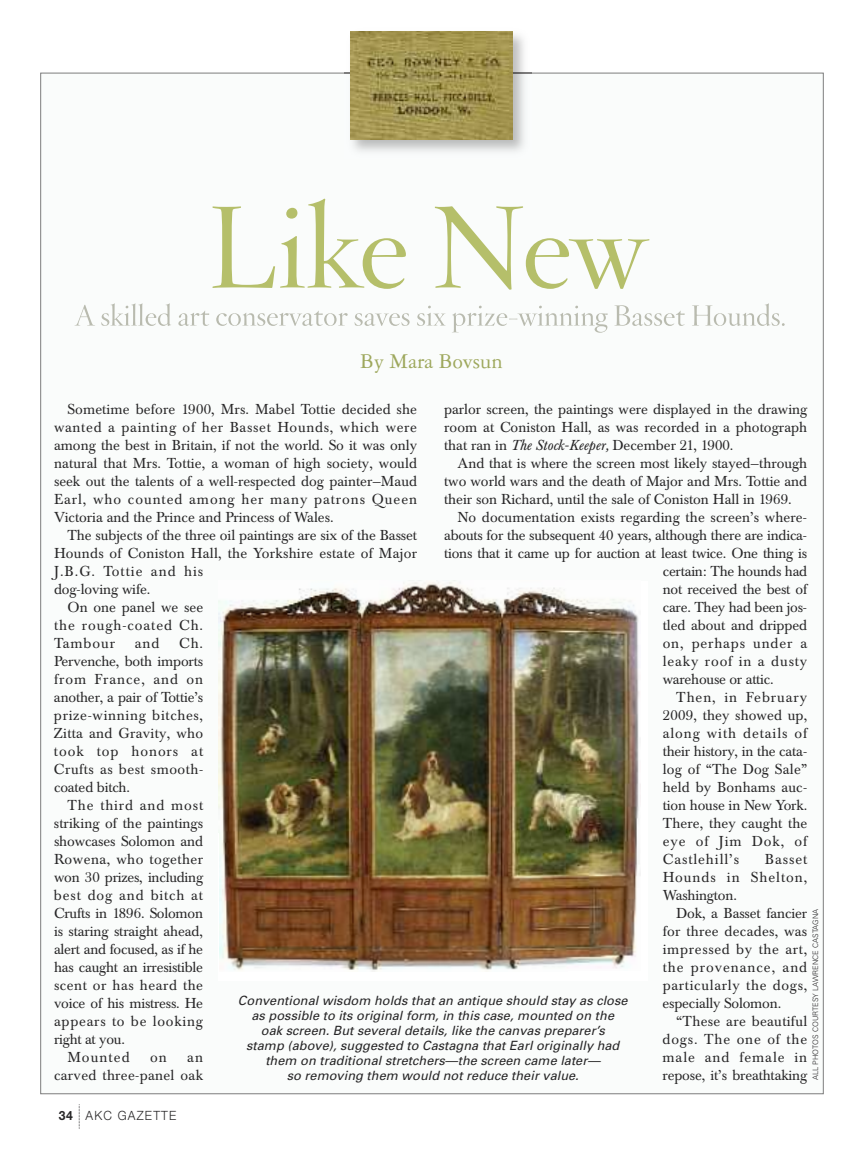
<style>
.page{position:relative;width:864px;height:1161px;background:#fff}
.page>*{position:absolute;margin:0;border:0;box-sizing:border-box;transform-origin:0 0}
.t1{font:22.5px "Garamond Three";color:#9ea85d}
.t2{font:14.25px/18px "Baskerville BE";color:#272627;text-align:justify}
.t3{font:14.25px "Baskerville BE";letter-spacing:.065em;color:#272627}
.t4{font:14.25px/18px "Baskerville BE";letter-spacing:.02em;color:#272627;text-align:right}
.t5{font:14.25px "Baskerville BE";letter-spacing:.06em;color:#272627}
.t6{font:14.25px "Baskerville BE";letter-spacing:.035em;color:#272627}
.t7{font:14.25px "Baskerville BE";letter-spacing:.07em;color:#272627}
.t8{font:14.25px "Baskerville BE";letter-spacing:.055em;color:#272627}
.t9{font:14.25px "Baskerville BE";letter-spacing:.075em;color:#272627}
.t10{font:italic 12.75px/15px "Univers";letter-spacing:.005em;color:#272627;text-align:center}
.t11{font:300 12.75px "Helvetica Neue";letter-spacing:.1em;color:#272627;scale:.95 1}
.t12{font:300 7.5px "Univers";color:#272627}
.s1{font-style:italic}
.s2{font-weight:700}
</style>
<div class="page">
<div style="left:41px;top:73px;width:782px;height:1021px;background:#fafcfb"></div>
<svg style="left:79px;top:1104px;width:1px;height:25px"></svg>
<svg style="left:74px;top:303px;width:711px;height:30px"></svg>
<svg style="left:212px;top:198px;width:438px;height:92px"></svg>
<img style="left:344px;top:31px;width:188px;height:121px">
<img style="left:344px;top:73px;width:188px;height:1px">
<img style="left:351px;top:32px;width:162px;height:108px">
<div style="left:218px;top:581px;width:430px;height:400px;background:#fff"></div>
<img style="left:219px;top:581px;width:422px;height:391px">
<h1 class="t1" style="left:360px;top:354px;width:144px">By Mara Bovsun</h1>
<p class="t2" style="left:54px;top:402px;width:365px;text-indent:13px">Sometime before 1900, Mrs. Mabel Tottie decided she wanted a painting of her Basset Hounds, which were among the best in Britain, if not the world. So it was only natural that Mrs. Tottie, a woman of high society, would seek out the talents of a well-respected dog painter—Maud Earl, who counted among her many patrons Queen Victoria and the Prince and Princess of Wales.</p>
<p class="t2" style="left:68px;top:528px;width:351px">The subjects of the three oil paintings are six of the Basset</p>
<p class="t4" style="left:54px;top:546px;width:365px">Hounds of Coniston Hall, the Yorkshire estate of Major</p>
<p class="t7" style="left:54px;top:566px;width:151px">J.B.G. Tottie and his</p>
<p class="t2" style="left:54px;top:582px;width:98px">dog-loving wife.</p>
<p class="t2" style="left:68px;top:600px;width:137px">On one panel we see</p>
<p class="t3" style="left:54px;top:620px;width:151px">the rough-coated Ch.</p>
<p class="t3" style="left:54px;top:638px;width:63px">Tambour</p>
<p class="t2" style="left:135px;top:636px;width:26px">and</p>
<p class="t2" style="left:444px;top:402px;width:365px">parlor screen, the paintings were displayed in the drawing room at Coniston Hall, as was recorded in a photograph that ran in <span class="s1">The Stock-Keeper,</span> December 21, 1900.</p>
<p class="t2" style="left:444px;top:456px;width:365px;text-indent:13px">And that is where the screen most likely stayed—through two world wars and the death of Major and Mrs. Tottie and their son Richard, until the sale of Coniston Hall in 1969.</p>
<p class="t2" style="left:458px;top:510px;width:351px">No documentation exists regarding the screen’s where-</p>
<p class="t2" style="left:444px;top:528px;width:364px">abouts for the subsequent 40 years, although there are indica-</p>
<p class="t2" style="left:444px;top:546px;width:365px">tions that it came up for auction at least twice. One thing is</p>
<p class="t2" style="left:663px;top:564px;width:146px">certain: The hounds had</p>
<p class="t2" style="left:663px;top:582px;width:146px">not received the best of</p>
<p class="t2" style="left:663px;top:600px;width:146px">care. They had been jos-</p>
<p class="t2" style="left:663px;top:618px;width:146px">tled about and dripped</p>
<p class="t5" style="left:663px;top:638px;width:146px">on, perhaps under a</p>
<p class="t5" style="left:663px;top:656px;width:146px">leaky roof in a dusty</p>
<p class="t2" style="left:663px;top:672px;width:112px">warehouse or attic.</p>
<p class="t3" style="left:676px;top:692px;width:133px">Then, in February</p>
<p class="t2" style="left:663px;top:708px;width:146px">2009, they showed up,</p>
<p class="t3" style="left:663px;top:728px;width:146px">along with details of</p>
<p class="t2" style="left:663px;top:744px;width:146px">their history, in the cata-</p>
<p class="t2" style="left:663px;top:762px;width:146px">log of “The Dog Sale”</p>
<p class="t2" style="left:663px;top:780px;width:146px">held by Bonhams auc-</p>
<p class="t2" style="left:663px;top:798px;width:146px">tion house in New York.</p>
<p class="t2" style="left:663px;top:816px;width:146px">There, they caught the</p>
<p class="t3" style="left:663px;top:836px;width:146px">eye of Jim Dok, of</p>
<p class="t3" style="left:663px;top:854px;width:78px">Castlehill’s</p>
<p class="t2" style="left:54px;top:636px;width:151px;text-indent:125px">Ch.<br>Pervenche, both imports from France, and on another, a pair of Tottie’s prize-winning bitches, Zitta and Gravity, who took top honors at Crufts as best smooth&shy;coated bitch.</p>
<p class="t5" style="left:68px;top:800px;width:137px">The third and most</p>
<p class="t2" style="left:54px;top:816px;width:151px">striking of the paintings</p>
<p class="t2" style="left:54px;top:834px;width:151px">showcases Solomon and</p>
<p class="t6" style="left:54px;top:854px;width:151px">Rowena, who together</p>
<p class="t2" style="left:54px;top:870px;width:151px">won 30 prizes, including</p>
<p class="t5" style="left:54px;top:890px;width:151px">best dog and bitch at</p>
<p class="t2" style="left:54px;top:906px;width:151px">Crufts in 1896. Solomon</p>
<p class="t2" style="left:54px;top:924px;width:151px">is staring straight ahead,</p>
<p class="t2" style="left:54px;top:942px;width:151px">alert and focused, as if he</p>
<p class="t2" style="left:54px;top:960px;width:151px">has caught an irresistible</p>
<p class="t6" style="left:54px;top:980px;width:151px">scent or has heard the</p>
<p class="t2" style="left:54px;top:996px;width:151px">voice of his mistress. He</p>
<p class="t8" style="left:54px;top:1016px;width:151px">appears to be looking</p>
<p class="t2" style="left:54px;top:1032px;width:73px">right at you.</p>
<p class="t9" style="left:68px;top:1052px;width:64px">Mounted</p>
<p class="t2" style="left:150px;top:1050px;width:18px">on</p>
<p class="t2" style="left:663px;top:852px;width:146px;text-indent:102px">Basset Hounds in Shelton, Washington.</p>
<p class="t2" style="left:663px;top:906px;width:146px;text-indent:14px">Dok, a Basset fancier for three decades, was impressed by the art, the provenance, and particularly the dogs, especially Solomon.</p>
<p class="t2" style="left:663px;top:1014px;width:146px;text-indent:13px">“These are beautiful dogs. The one of the male and female in repose, it’s breathtaking</p>
<p class="t12" style="left:813px;top:1080px;width:173px;rotate:-90deg">ALL PHOTOS COURTESY LAWRENCE CASTAGNA</p>
<p class="t10" style="left:238px;top:994px;width:391px">Conventional wisdom holds that an antique should stay as close as possible to its original form, in this case, mounted on the<br>oak screen. But several details, like the canvas preparer’s<br>stamp (above), suggested to Castagna that Earl originally had them on traditional stretchers—the screen came later—<br>so removing them would not reduce their value.</p>
<p class="t4" style="left:54px;top:1050px;width:151px">an<br>carved three-panel oak</p>
<p class="t11" style="left:59px;top:1111px;width:125px"><span class="s2">34</span> AKC GAZETTE</p>
</div>
